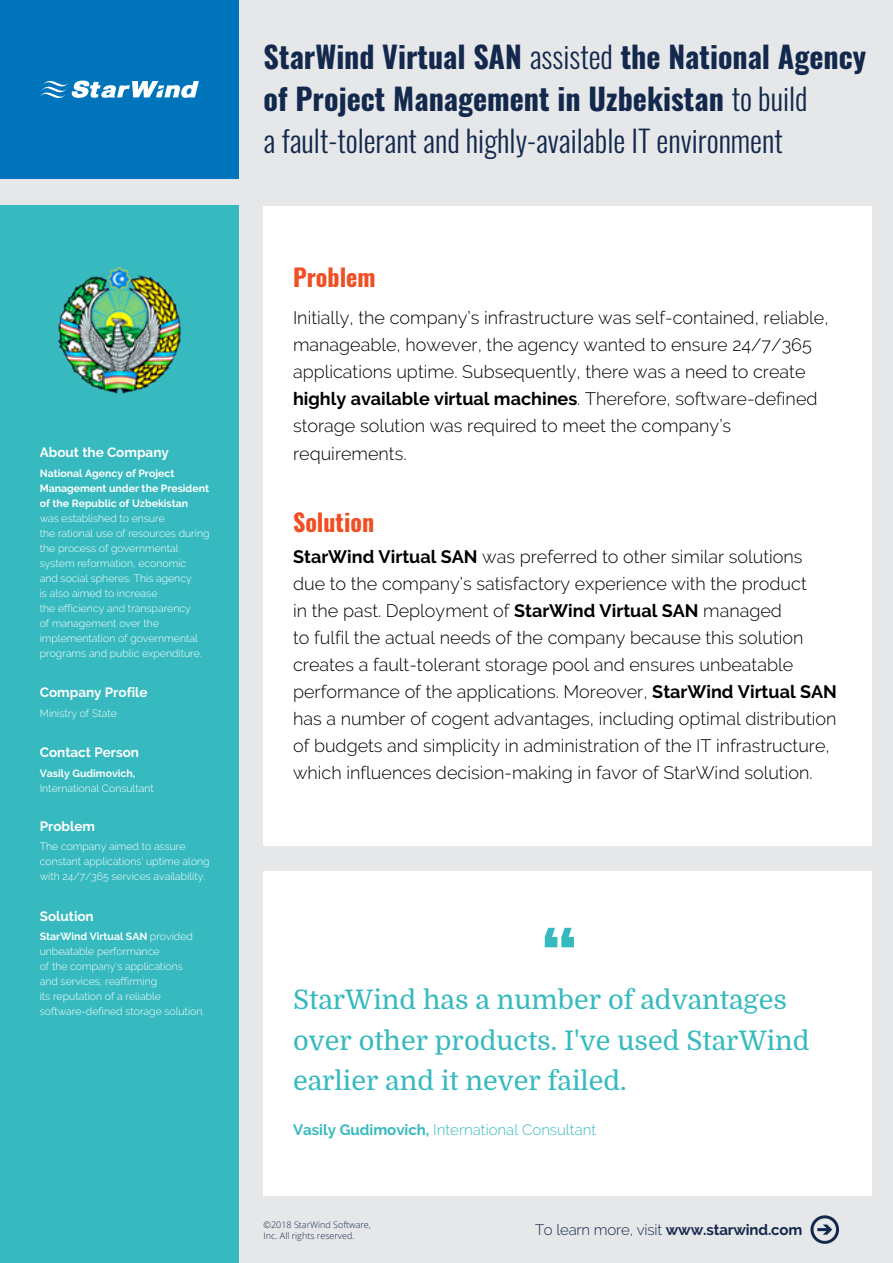
<style>
.page{position:relative;width:893px;height:1263px;background:#e6e7e8}
.page>*{position:absolute;margin:0;border:0;box-sizing:border-box;transform-origin:0 0}
.t1{font:700 30px/42px "Oswald";color:#13284d}
.t2{font:27px/40.5px "Domine";color:#36babf}
.t3{font:700 24px "Oswald";color:#f04e23}
.t4{font:300 18px/27px "Raleway";color:#000}
.t5{font:300 15px "Raleway";color:#36babf}
.t6{font:300 15px "Raleway";letter-spacing:-.01em;color:#13284d}
.t7{font:700 13.5px "Raleway";color:#fff}
.t8{font:300 10.5px/15px "Raleway";color:#fff}
.t9{font:700 10.5px/15px "Raleway";color:#fff}
.t10{font:300 9px/10.8px "Open Sans";color:#13284d}
.s1{font-weight:700}
.s2{font-weight:300}
</style>
<div class="page">
<div style="left:264px;top:206px;width:608px;height:639px;background:#fff"></div>
<div style="left:264px;top:871px;width:608px;height:325px;background:#fff"></div>
<div style="left:0;top:0;width:238px;height:179px;background:#0074bb"></div>
<div style="left:0;top:206px;width:238px;height:1057px;background:#36babf"></div>
<svg style="left:40px;top:80px;width:159px;height:19px"></svg>
<div style="left:810px;top:1215px;width:29px;height:29px;border:3px solid #13284d;border-radius:50%"></div>
<svg style="left:817px;top:1224px;width:15px;height:11px"></svg>
<svg style="left:545px;top:928px;width:29px;height:19px"></svg>
<img style="left:58px;top:268px;width:122px;height:125px">
<p class="t7" style="left:40px;top:445px;width:131px">About the Company</p>
<p class="t9" style="left:40px;top:466px;width:171px">National Agency of Project<br>Management under the President of the Republic of Uzbekistan</p>
<p class="t8" style="left:40px;top:510px;width:171px">was established to ensure<br>the rational use of resources during the process of governmental system reformation, economic<br>and social spheres. This agency<br>is also aimed to increase<br>the efficiency and transparency<br>of management over the implementation of governmental programs and public expenditure.</p>
<p class="t7" style="left:40px;top:685px;width:109px">Company Profile</p>
<p class="t8" style="left:40px;top:705px;width:79px">Ministry of State</p>
<p class="t7" style="left:40px;top:745px;width:101px">Contact Person</p>
<p class="t9" style="left:40px;top:766px;width:97px">Vasily Gudimovich,</p>
<p class="t8" style="left:40px;top:780px;width:115px">International Consultant</p>
<p class="t7" style="left:40px;top:818px;width:57px">Problem</p>
<p class="t8" style="left:40px;top:839px;width:171px">The company aimed to assure constant applications’ uptime along with 24/7/365 services availability.</p>
<p class="t7" style="left:40px;top:908px;width:56px">Solution</p>
<p class="t8" style="left:40px;top:929px;width:166px"><span class="s1">StarWind Virtual SAN</span> provided unbeatable performance<br>of the company’s applications<br>and services, reaffirming<br>its reputation of a reliable software-defined storage solution.</p>
<h1 class="t1" style="left:264px;top:38px;width:604px">StarWind Virtual SAN <span class="s2">assisted</span> the National Agency of Project Management in Uzbekistan <span class="s2">to build<br>a fault-tolerant and highly-available IT environment</span></h1>
<h3 class="t3" style="left:293px;top:265px;width:84px">Problem</h3>
<p class="t4" style="left:293px;top:305px;width:537px">Initially, the company’s infrastructure was self-contained, reliable, manageable, however, the agency wanted to ensure 24/7/365 applications uptime. Subsequently, there was a need to create <span class="s1">highly available virtual machines</span>. Therefore, software-defined storage solution was required to meet the company’s requirements.</p>
<h3 class="t3" style="left:293px;top:509px;width:83px">Solution</h3>
<p class="t4" style="left:293px;top:543px;width:545px"><span class="s1">StarWind Virtual SAN</span> was preferred to other similar solutions due to the company’s satisfactory experience with the product<br>in the past. Deployment of <span class="s1">StarWind Virtual SAN</span> managed<br>to fulfil the actual needs of the company because this solution creates a fault-tolerant storage pool and ensures unbeatable performance of the applications. Moreover, <span class="s1">StarWind Virtual SAN </span>has a number of cogent advantages, including optimal distribution of budgets and simplicity in administration of the IT infrastructure, which influences decision-making in favor of StarWind solution.</p>
<h2 class="t2" style="left:293px;top:980px;width:518px">StarWind has a number of advantages over other products. I've used StarWind earlier and it never failed.</h2>
<p class="t5" style="left:293px;top:1121px;width:305px"><span class="s1">Vasily Gudimovich,</span> International Consultant</p>
<p class="t10" style="left:264px;top:1219px;width:109px">©2018 StarWind Software,<br>Inc. All rights reserved.</p>
<p class="t6" style="left:535px;top:1221px;width:269px">To learn more, visit <span class="s1">www.starwind.com</span></p>
</div>
